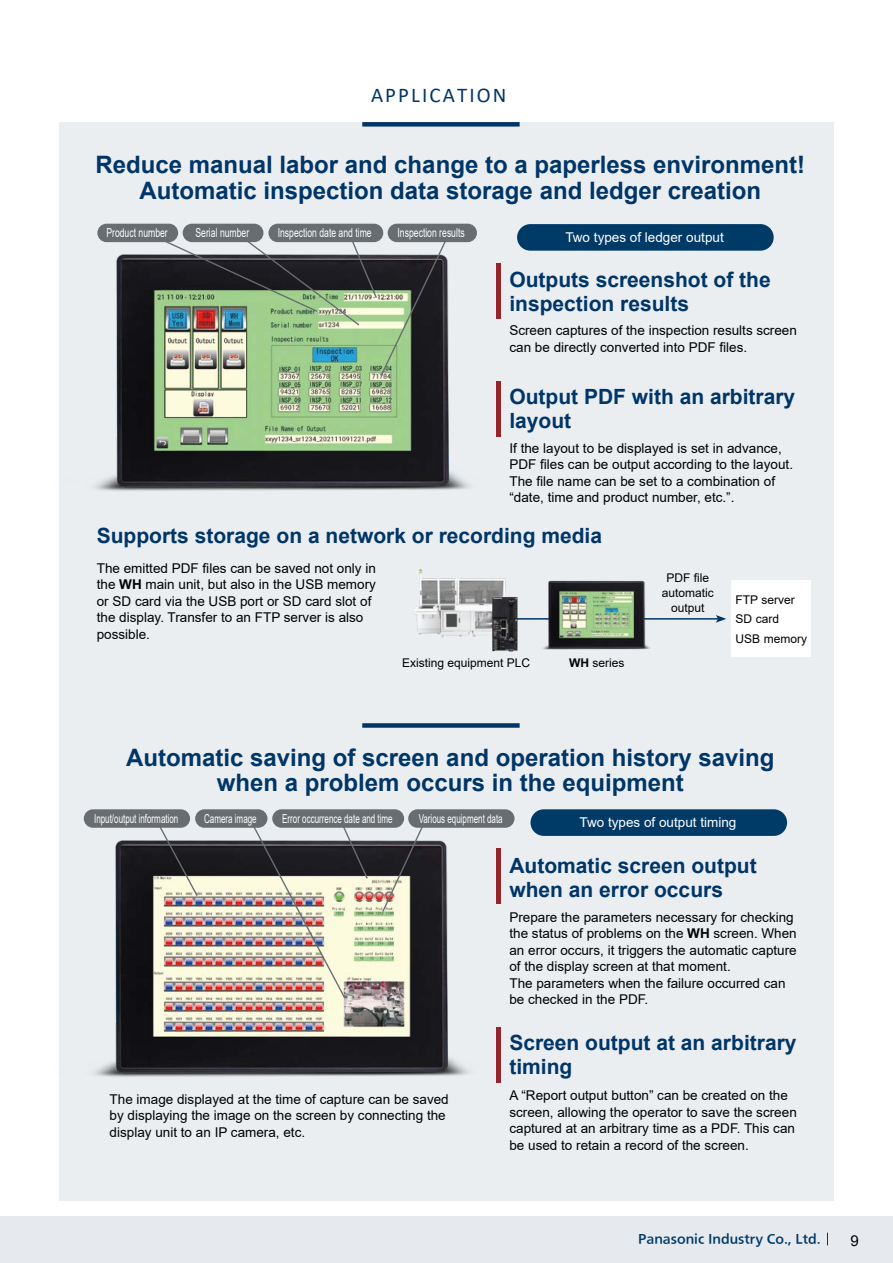
<style>
.page{position:relative;width:893px;height:1263px;background:#fff}
.page>*{position:absolute;margin:0;border:0;box-sizing:border-box;transform-origin:0 0}
.t1{font:700 24px/25.5px "Arial";color:#003567;text-align:center}
.t2{font:700 21px/24px "Arial";color:#003567}
.t3{font:21px "Calibri";letter-spacing:.1em;color:#003567}
.t4{font:15px "Arial";color:#000}
.t5{font:13.5px/16.5px "Arial";color:#000}
.t6{font:13.5px "Arial";color:#fff}
.t7{font:12.3px "Arial";color:#fff;scale:.65 1}
.t8{font:12.3px "Arial";color:#fff;scale:.7 1}
.t9{font:12px/15px "Arial";color:#000;text-align:center}
.t10{font:12px "PUD Sans serif B";color:#003b69}
.s1{font-weight:700}
</style>
<div class="page">
<div style="left:0;top:1216px;width:893px;height:47px;background:#e6eaef"></div>
<svg style="left:827px;top:1233px;width:1px;height:12px"></svg>
<div style="left:60px;top:122px;width:774px;height:1078px;background:#eaeef1"></div>
<img style="left:59px;top:810px;width:454px;height:316px">
<div style="left:362px;top:122px;width:158px;height:5px;background:#003567"></div>
<div style="left:362px;top:723px;width:158px;height:5px;background:#003567"></div>
<hr style="left:514px;top:618px;width:204px;height:2px;background:#003567">
<svg style="left:716px;top:615px;width:10px;height:8px"></svg>
<hr style="left:496px;top:849px;width:4px;height:55px;background:#94252a">
<hr style="left:496px;top:1027px;width:4px;height:55px;background:#94252a">
<div style="left:530px;top:809px;width:257px;height:27px;background:#003b68;border-radius:13px"></div>
<div style="left:517px;top:224px;width:257px;height:27px;background:#003b68;border-radius:13px"></div>
<img style="left:414px;top:569px;width:114px;height:82px">
<img style="left:59px;top:224px;width:442px;height:316px">
<div style="left:97px;top:224px;width:81px;height:18px;background:#686d71;border-radius:9px"></div>
<div style="left:84px;top:809px;width:106px;height:19px;background:#686d71;border-radius:9px"></div>
<div style="left:183px;top:224px;width:80px;height:18px;background:#686d71;border-radius:9px"></div>
<div style="left:195px;top:809px;width:72px;height:19px;background:#686d71;border-radius:9px"></div>
<div style="left:268px;top:224px;width:115px;height:18px;background:#686d71;border-radius:9px"></div>
<div style="left:272px;top:809px;width:132px;height:19px;background:#686d71;border-radius:9px"></div>
<div style="left:388px;top:224px;width:89px;height:18px;background:#686d71;border-radius:9px"></div>
<div style="left:408px;top:809px;width:106px;height:19px;background:#686d71;border-radius:9px"></div>
<svg style="left:157px;top:823px;width:42px;height:74px"></svg>
<img style="left:251px;top:823px;width:118px;height:177px">
<svg style="left:381px;top:823px;width:44px;height:90px"></svg>
<img style="left:160px;top:237px;width:287px;height:141px">
<img style="left:492px;top:597px;width:25px;height:55px">
<img style="left:531px;top:580px;width:132px;height:70px">
<div style="left:731px;top:580px;width:80px;height:77px;background:#fff"></div>
<h2 class="t3" style="left:371px;top:81px;width:137px">APPLICATION</h2>
<h1 class="t1" style="left:96px;top:152px;width:711px">Reduce manual labor and change to a paperless environment!<br>Automatic inspection data storage and ledger creation</h1>
<p class="t8" style="left:106px;top:225px;width:89px">Product number</p>
<p class="t8" style="left:196px;top:225px;width:78px">Serial number</p>
<p class="t8" style="left:278px;top:225px;width:136px">Inspection date and time</p>
<p class="t8" style="left:398px;top:225px;width:97px">Inspection results</p>
<p class="t6" style="left:565px;top:228px;width:160px">Two types of ledger output</p>
<h2 class="t2" style="left:509px;top:267px;width:263px">Outputs screenshot of the inspection results</h2>
<p class="t5" style="left:509px;top:322px;width:289px">Screen captures of the inspection results screen can be directly converted into PDF files.</p>
<h2 class="t2" style="left:509px;top:385px;width:287px">Output PDF with an arbitrary layout</h2>
<p class="t5" style="left:509px;top:440px;width:285px">If the layout to be displayed is set in advance, PDF files can be output according to the layout.<br>The file name can be set to a combination of “date, time and product number, etc.”.</p>
<h2 class="t2" style="left:97px;top:524px;width:507px">Supports storage on a network or recording media</h2>
<p class="t5" style="left:97px;top:560px;width:281px">The emitted PDF files can be saved not only in the <span class="s1">WH</span> main unit, but also in the USB memory or SD card via the USB port or SD card slot of the display. Transfer to an FTP server is also possible.</p>
<p class="t9" style="left:402px;top:655px;width:130px">Existing equipment PLC</p>
<p class="t9" style="left:569px;top:655px;width:57px"><span class="s1">WH</span> series</p>
<p class="t9" style="left:662px;top:570px;width:54px">PDF file automatic output</p>
<p class="t9" style="left:736px;top:589px;width:73px;line-height:19.5px;text-align:left">FTP server<br>SD card<br>USB memory</p>
<h1 class="t1" style="left:126px;top:745px;width:650px">Automatic saving of screen and operation history saving when a problem occurs in the equipment</h1>
<p class="t7" style="left:94px;top:810px;width:131px">Input/output information</p>
<p class="t7" style="left:204px;top:810px;width:82px">Camera image</p>
<p class="t7" style="left:282px;top:810px;width:171px">Error occurrence date and time</p>
<p class="t7" style="left:419px;top:810px;width:131px">Various equipment data</p>
<p class="t6" style="left:580px;top:813px;width:158px">Two types of output timing</p>
<h2 class="t2" style="left:509px;top:854px;width:249px">Automatic screen output when an error occurs</h2>
<p class="t5" style="left:509px;top:908px;width:289px">Prepare the parameters necessary for checking the status of problems on the <span class="s1">WH</span> screen. When an error occurs, it triggers the automatic capture of the display screen at that moment.<br>The parameters when the failure occurred can be checked in the PDF.</p>
<h2 class="t2" style="left:509px;top:1031px;width:289px">Screen output at an arbitrary timing</h2>
<p class="t5" style="left:110px;top:1090px;width:341px">The image displayed at the time of capture can be saved by displaying the image on the screen by connecting the display unit to an IP camera, etc.</p>
<p class="t5" style="left:509px;top:1087px;width:289px">A “Report output button” can be created on the screen, allowing the operator to save the screen captured at an arbitrary time as a PDF. This can be used to retain a record of the screen.</p>
<p class="t10" style="left:638px;top:1231px;width:184px">Panasonic Industry Co., Ltd.</p>
<p class="t4" style="left:850px;top:1230px;width:10px">9</p>
</div>
